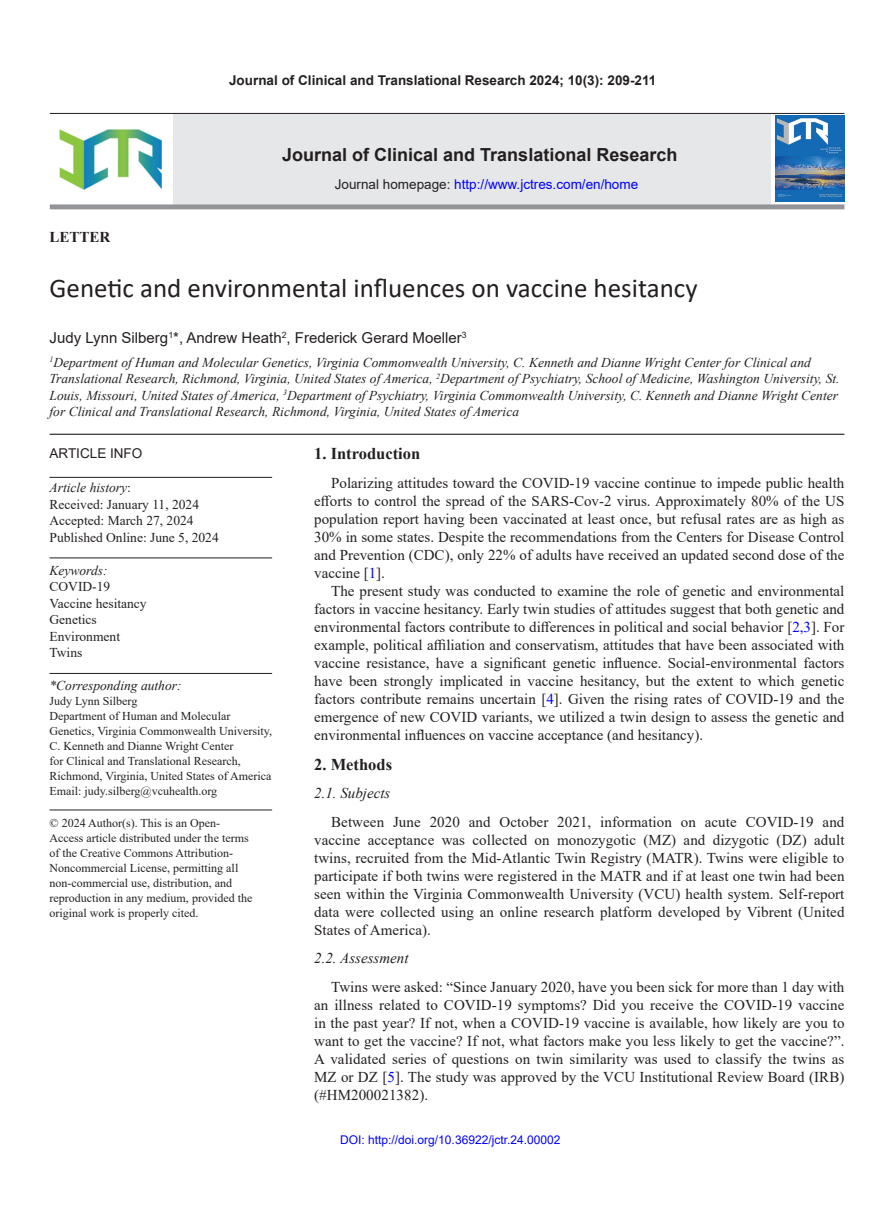
<style>
.page{position:relative;width:894px;height:1212px;background:#fff}
.page>*{position:absolute;margin:0;border:0;box-sizing:border-box;transform-origin:0 0}
.AT{font:27px "Calibri";color:#231f20}
.Journal_Name{font:700 18px "Arial";color:#231f20}
.t1{font:700 16.5px "Times New Roman";color:#231f20}
.TX{font:15px/18px "Times New Roman";color:#231f20;text-align:justify}
.AU{font:15px "Arial";color:#231f20}
.H2_After_No_Space{font:italic 15px "Times New Roman";color:#231f20}
.AH{font:700 15px "Times New Roman";color:#231f20}
.AFF{font:italic 13.5px/16.5px "Times New Roman";color:#231f20}
.HIS{font:13.5px "Times New Roman";color:#231f20}
.Jun_Name{font:700 13.5px "Arial";color:#231f20}
.KWD{font:13.5px "Times New Roman";color:#231f20}
.Website{font:13.5px "Arial";color:#00f}
.ADD_H{font:italic 13.5px "Times New Roman";color:#231f20}
.HIS-2{font:italic 13.5px "Times New Roman";color:#231f20}
.ART_INFO{font:13.5px "Arial";color:#231f20}
.KWD_HEAD{font:italic 13.5px "Times New Roman";color:#231f20}
.CR{font:12px/15px "Times New Roman";color:#231f20}
.ADD{font:12px/15px "Times New Roman";color:#231f20}
.t2{font:12px "Arial";color:#00f}
.s1{color:#231f20}
.s2{color:#00f}
.s3{font-style:normal}
</style>
<div class="page">
<hr style="left:50px;top:434px;width:794px;height:1px;background:#231f20">
<hr style="left:50px;top:477px;width:222px;height:1px;background:#231f20">
<hr style="left:50px;top:557px;width:222px;height:1px;background:#231f20">
<hr style="left:50px;top:673px;width:222px;height:1px;background:#231f20">
<hr style="left:50px;top:809px;width:222px;height:1px;background:#231f20">
<img style="left:60px;top:129px;width:102px;height:60px">
<div style="left:173px;top:113px;width:596px;height:91px;background:#e6e7e9"></div>
<hr style="left:50px;top:113px;width:794px;height:1px;background:#231f20">
<div style="left:50px;top:204px;width:794px;height:5px;background:#939598"></div>
<img style="left:775px;top:115px;width:69px;height:87px">
<p class="Jun_Name" style="left:229px;top:70px;width:428px">Journal of Clinical and Translational Research 2024; 10(3): 209-211</p>
<p class="Journal_Name" style="left:282px;top:142px;width:397px">Journal of Clinical and Translational Research</p>
<p class="Website" style="left:335px;top:175px;width:305px"><span class="s1">Journal homepage:</span> http://www.jctres.com/en/home</p>
<p class="AH" style="left:50px;top:227px;width:62px">LETTER</p>
<p class="AT" style="left:50px;top:269px;width:649px">Genetic and environmental influences on vaccine hesitancy</p>
<p class="AU" style="left:50px;top:327px;width:418px">Judy Lynn Silberg<sup>1</sup>*, Andrew Heath<sup>2</sup>, Frederick Gerard Moeller<sup>3</sup></p>
<p class="AFF" style="left:50px;top:354px;width:791px"><sup>1</sup>Department of Human and Molecular Genetics, Virginia Commonwealth University, C. Kenneth and Dianne Wright Center for Clinical and Translational Research, Richmond, Virginia, United States of America, <sup>2</sup>Department of Psychiatry, School of Medicine, Washington University, St.<br>Louis, Missouri, United States of America, <sup>3</sup>Department of Psychiatry, Virginia Commonwealth University, C. Kenneth and Dianne Wright Center for Clinical and Translational Research, Richmond, Virginia, United States of America</p>
<h1 class="t1" style="left:314px;top:442px;width:108px">1. Introduction</h1>
<p class="TX" style="left:314px;top:473px;width:531px;text-indent:17px">Polarizing attitudes toward the COVID-19 vaccine continue to impede public health efforts to control the spread of the SARS-Cov-2 virus. Approximately 80% of the US population report having been vaccinated at least once, but refusal rates are as high as 30% in some states. Despite the recommendations from the Centers for Disease Control and Prevention (CDC), only 22% of adults have received an updated second dose of the vaccine [<span class="s2">1</span>].</p>
<p class="TX" style="left:314px;top:581px;width:531px;text-indent:17px">The present study was conducted to examine the role of genetic and environmental factors in vaccine hesitancy. Early twin studies of attitudes suggest that both genetic and environmental factors contribute to differences in political and social behavior [<span class="s2">2,3</span>]. For example, political affiliation and conservatism, attitudes that have been associated with vaccine resistance, have a significant genetic influence. Social-environmental factors have been strongly implicated in vaccine hesitancy, but the extent to which genetic factors contribute remains uncertain [<span class="s2">4</span>]. Given the rising rates of COVID-19 and the emergence of new COVID variants, we utilized a twin design to assess the genetic and environmental influences on vaccine acceptance (and hesitancy).</p>
<h1 class="t1" style="left:314px;top:752px;width:79px">2. Methods</h1>
<p class="H2_After_No_Space" style="left:314px;top:783px;width:78px">2.1. Subjects</p>
<p class="TX" style="left:314px;top:812px;width:531px;text-indent:17px">Between June 2020 and October 2021, information on acute COVID-19 and vaccine acceptance was collected on monozygotic (MZ) and dizygotic (DZ) adult twins, recruited from the Mid-Atlantic Twin Registry (MATR). Twins were eligible to participate if both twins were registered in the MATR and if at least one twin had been seen within the Virginia Commonwealth University (VCU) health system. Self-report data were collected using an online research platform developed by Vibrent (United States of America).</p>
<h2 class="H2_After_No_Space" style="left:314px;top:948px;width:96px">2.2. Assessment</h2>
<p class="TX" style="left:314px;top:977px;width:531px;text-indent:17px">Twins were asked: “Since January 2020, have you been sick for more than 1 day with an illness related to COVID-19 symptoms? Did you receive the COVID-19 vaccine in the past year? If not, when a COVID-19 vaccine is available, how likely are you to want to get the vaccine? If not, what factors make you less likely to get the vaccine?”.<br>A validated series of questions on twin similarity was used to classify the twins as MZ or DZ [<span class="s2">5</span>]. The study was approved by the VCU Institutional Review Board (IRB) (#HM200021382).</p>
<p class="ART_INFO" style="left:50px;top:444px;width:94px">ARTICLE INFO</p>
<p class="HIS-2" style="left:50px;top:478px;width:83px">Article history<span class="s3">:</span></p>
<p class="HIS" style="left:50px;top:495px;width:151px">Received: January 11, 2024</p>
<p class="HIS" style="left:50px;top:511px;width:145px">Accepted: March 27, 2024</p>
<p class="HIS" style="left:50px;top:528px;width:171px">Published Online: June 5, 2024</p>
<p class="KWD_HEAD" style="left:50px;top:561px;width:59px">Keywords:</p>
<p class="KWD" style="left:50px;top:577px;width:62px">COVID-19</p>
<p class="KWD" style="left:50px;top:594px;width:99px">Vaccine hesitancy</p>
<p class="KWD" style="left:50px;top:610px;width:49px">Genetics</p>
<p class="KWD" style="left:50px;top:627px;width:72px">Environment</p>
<p class="KWD" style="left:50px;top:643px;width:34px">Twins</p>
<p class="ADD_H" style="left:50px;top:676px;width:133px">*Corresponding author:</p>
<p class="ADD" style="left:50px;top:693px;width:89px">Judy Lynn Silberg</p>
<p class="ADD" style="left:50px;top:708px;width:224px">Department of Human and Molecular Genetics, Virginia Commonwealth University, C. Kenneth and Dianne Wright Center<br>for Clinical and Translational Research, Richmond, Virginia, United States of America</p>
<p class="ADD" style="left:50px;top:783px;width:169px">Email: judy.silberg@vcuhealth.org</p>
<p class="CR" style="left:50px;top:815px;width:204px">© 2024 Author(s). This is an Open-Access article distributed under the terms of the Creative Commons Attribution-Noncommercial License, permitting all non-commercial use, distribution, and reproduction in any medium, provided the original work is properly cited.</p>
<p class="t2" style="left:340px;top:1132px;width:222px">DOI: http://doi.org/10.36922/jctr.24.00002</p>
</div>
